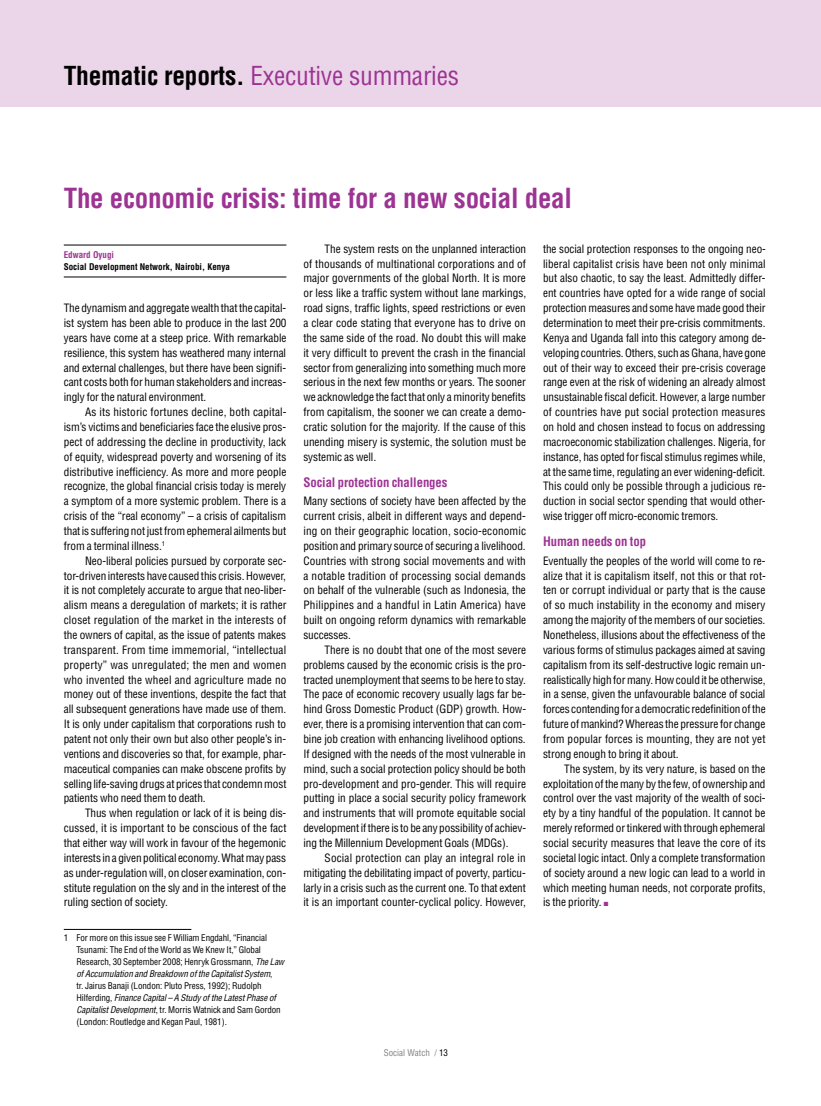
<style>
.page{position:relative;width:821px;height:1106px;background:#fff}
.page>*{position:absolute;margin:0;border:0;box-sizing:border-box;transform-origin:0 0}
.t1{font:700 condensed 27px "Helvetica";letter-spacing:-.01em;color:#9d3393}
.t2{font:condensed 25.5px "Helvetica";letter-spacing:-.01em;color:#9d3393}
.t3{font:700 condensed 12.75px "Helvetica";letter-spacing:-.01em;color:#9d3393}
.t4{font:condensed 11.25px/14.9px "Helvetica";letter-spacing:-.01em;color:#000;text-align:justify}
.t5{font:condensed 9px/12px "Helvetica";letter-spacing:-.01em;color:#000}
.t6{font:700 condensed 9px "Helvetica";color:#000}
.t7{font:condensed 9px "Helvetica";color:#808285}
.t8{font:700 condensed 9px "Helvetica";color:#9d3393}
.s1{font-weight:700;color:#000}
.s2{font-style:italic}
.s3{color:#9d3393}
.s4{color:#000}
</style>
<div class="page">
<div style="left:0;top:0;width:821px;height:106px;background:#ebd6e9"></div>
<hr style="left:64px;top:245px;width:222px;height:1px;background:#000">
<hr style="left:64px;top:277px;width:222px;height:1px;background:#000">
<hr style="left:64px;top:929px;width:127px;height:1px;background:#000">
<h2 class="t2" style="left:64px;top:59px;width:397px"><span class="s1">Thematic reports.</span> Executive summaries</h2>
<h1 class="t1" style="left:64px;top:182px;width:510px">The economic crisis: time for a new social deal</h1>
<p class="t8" style="left:64px;top:249px;width:52px">Edward Oyugi</p>
<p class="t6" style="left:64px;top:261px;width:167px">Social Development Network, Nairobi, Kenya</p>
<p class="t4" style="left:64px;top:300px;width:224px">The dynamism and aggregate wealth that the capital&shy;ist system has been able to produce in the last 200 years have come at a steep price. With remarkable resilience, this system has weathered many internal and external challenges, but there have been signifi&shy;cant costs both for human stakeholders and increas&shy;ingly for the natural environment.</p>
<p class="t4" style="left:64px;top:404px;width:224px;text-indent:21px">As its historic fortunes decline, both capital&shy;ism’s victims and beneficiaries face the elusive pros&shy;pect of addressing the decline in productivity, lack of equity, widespread poverty and worsening of its distributive inefficiency. As more and more people recognize, the global financial crisis today is merely a symptom of a more systemic problem. There is a crisis of the “real economy” – a crisis of capitalism that is suffering not just from ephemeral ailments but from a terminal illness.<sup>1</sup></p>
<p class="t4" style="left:64px;top:553px;width:224px;text-indent:21px">Neo-liberal policies pursued by corporate sec&shy;tor-driven interests have caused this crisis. However, it is not completely accurate to argue that neo-liber&shy;alism means a deregulation of markets; it is rather closet regulation of the market in the interests of the owners of capital, as the issue of patents makes transparent. From time immemorial, “intellectual property” was unregulated; the men and women who invented the wheel and agriculture made no money out of these inventions, despite the fact that all subsequent generations have made use of them.<br>It is only under capitalism that corporations rush to patent not only their own but also other people’s in&shy;ventions and discoveries so that, for example, phar&shy;maceutical companies can make obscene profits by selling life-saving drugs at prices that condemn most patients who need them to death.</p>
<p class="t4" style="left:64px;top:805px;width:224px;text-indent:21px">Thus when regulation or lack of it is being dis&shy;cussed, it is important to be conscious of the fact that either way will work in favour of the hegemonic interests in a given political economy. What may pass as under-regulation will, on closer examination, con&shy;stitute regulation on the sly and in the interest of the ruling section of society.</p>
<p class="t5" style="left:76px;top:932px;width:209px;text-indent:-13px">1 For more on this issue see F William Engdahl, “Financial Tsunami: The End of the World as We Knew It,” Global Research, 30 September 2008; Henryk Grossmann, <span class="s2">The Law of Accumulation and Breakdown of the Capitalist System</span>,<br>tr. Jairus Banaji (London: Pluto Press, 1992); Rudolph Hilferding, <span class="s2">Finance Capital – A Study of the Latest Phase of Capitalist Development</span>, tr. Morris Watnick and Sam Gordon (London: Routledge and Kegan Paul, 1981).</p>
<p class="t4" style="left:303px;top:241px;width:224px;text-indent:21px">The system rests on the unplanned interaction of thousands of multinational corporations and of major governments of the global North. It is more or less like a traffic system without lane markings, road signs, traffic lights, speed restrictions or even a clear code stating that everyone has to drive on the same side of the road. No doubt this will make it very difficult to prevent the crash in the financial sector from generalizing into something much more serious in the next few months or years. The sooner we acknowledge the fact that only a minority benefits from capitalism, the sooner we can create a demo&shy;cratic solution for the majority. If the cause of this unending misery is systemic, the solution must be systemic as well<span class="s2">.</span></p>
<p class="t3" style="left:303px;top:474px;width:146px">Social protection challenges</p>
<p class="t4" style="left:303px;top:493px;width:224px">Many sections of society have been affected by the current crisis, albeit in different ways and depend&shy;ing on their geographic location, socio-economic position and primary source of securing a livelihood.<br>Countries with strong social movements and with a notable tradition of processing social demands on behalf of the vulnerable (such as Indonesia, the Philippines and a handful in Latin America) have built on ongoing reform dynamics with remarkable successes.</p>
<p class="t4" style="left:303px;top:642px;width:224px;text-indent:21px">There is no doubt that one of the most severe problems caused by the economic crisis is the pro&shy;tracted unemployment that seems to be here to stay.<br>The pace of economic recovery usually lags far be&shy;hind Gross Domestic Product (GDP) growth. How&shy;ever, there is a promising intervention that can com&shy;bine job creation with enhancing livelihood options.<br>If designed with the needs of the most vulnerable in mind, such a social protection policy should be both pro-development and pro-gender. This will require putting in place a social security policy framework and instruments that will promote equitable social development if there is to be any possibility of achiev&shy;ing the Millennium Development Goals (MDGs).</p>
<p class="t4" style="left:303px;top:850px;width:224px;text-indent:21px">Social protection can play an integral role in mitigating the debilitating impact of poverty, particu&shy;larly in a crisis such as the current one. To that extent it is an important counter-cyclical policy. However,</p>
<p class="t4" style="left:543px;top:241px;width:224px">the social protection responses to the ongoing neo&shy;liberal capitalist crisis have been not only minimal but also chaotic, to say the least. Admittedly differ&shy;ent countries have opted for a wide range of social protection measures and some have made good their determination to meet their pre-crisis commitments.<br>Kenya and Uganda fall into this category among de&shy;veloping countries. Others, such as Ghana, have gone out of their way to exceed their pre-crisis coverage range even at the risk of widening an already almost unsustainable fiscal deficit. However, a large number of countries have put social protection measures on hold and chosen instead to focus on addressing macroeconomic stabilization challenges. Nigeria, for instance, has opted for fiscal stimulus regimes while, at the same time, regulating an ever widening-deficit.<br>This could only be possible through a judicious re&shy;duction in social sector spending that would other&shy;wise trigger off micro-economic tremors.</p>
<p class="t3" style="left:543px;top:534px;width:104px">Human needs on top</p>
<p class="t4" style="left:543px;top:553px;width:224px">Eventually the peoples of the world will come to re&shy;alize that it is capitalism itself, not this or that rot&shy;ten or corrupt individual or party that is the cause of so much instability in the economy and misery among the majority of the members of our societies.<br>Nonetheless, illusions about the effectiveness of the various forms of stimulus packages aimed at saving capitalism from its self-destructive logic remain un&shy;realistically high for many. How could it be otherwise, in a sense, given the unfavourable balance of social forces contending for a democratic redefinition of the future of mankind? Whereas the pressure for change from popular forces is mounting, they are not yet strong enough to bring it about.</p>
<p class="t4" style="left:543px;top:761px;width:224px;text-indent:21px">The system, by its very nature, is based on the exploitation of the many by the few, of ownership and control over the vast majority of the wealth of soci&shy;ety by a tiny handful of the population. It cannot be merely reformed or tinkered with through ephemeral social security measures that leave the core of its societal logic intact. Only a complete transformation of society around a new logic can lead to a world in which meeting human needs, not corporate profits, is the priority. <span class="s3">■</span></p>
<p class="t7" style="left:384px;top:1047px;width:66px">Social Watch / <span class="s4">13</span></p>
</div>
